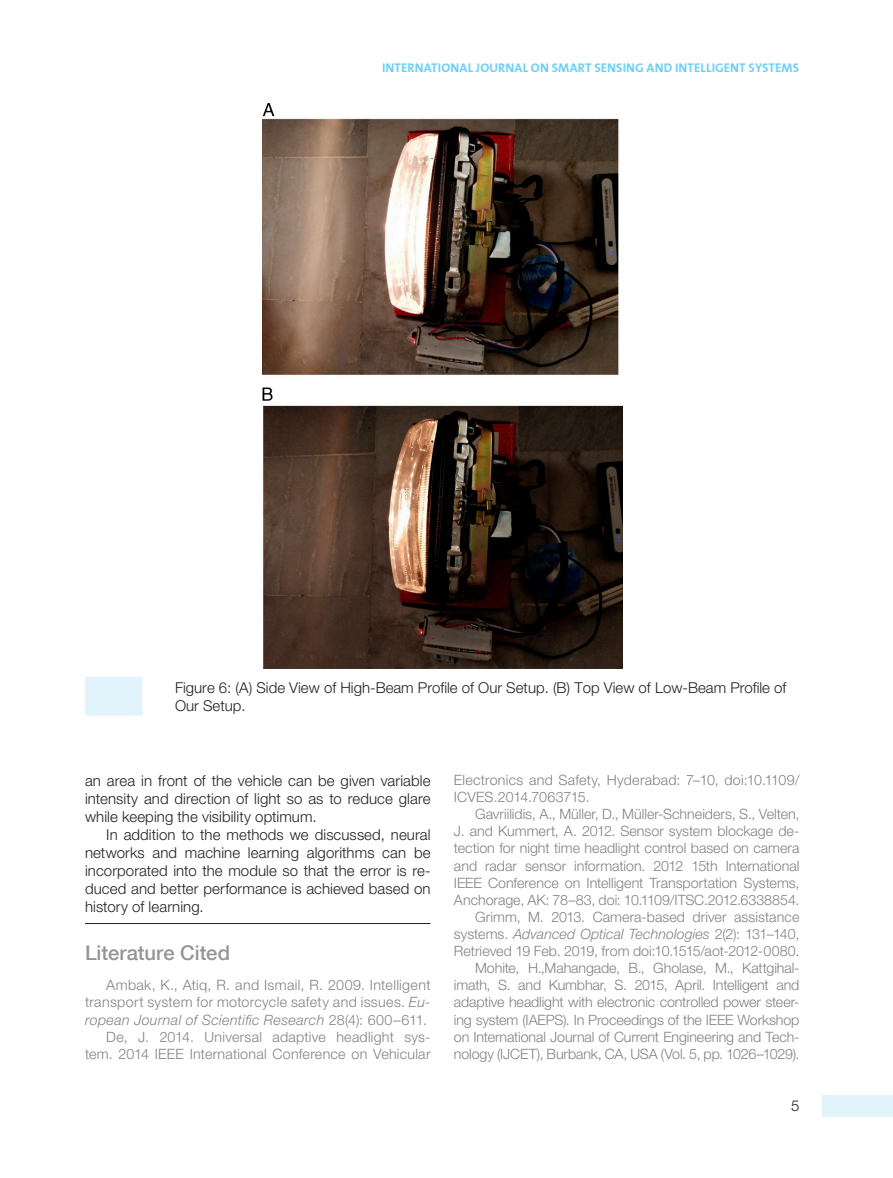
<style>
.page{position:relative;width:893px;height:1178px;background:#fff}
.page>*{position:absolute;margin:0;border:0;box-sizing:border-box;transform-origin:0 0}
.pRefTitle{font:500 20.25px "Helvetica Neue LT Com";color:#939598}
.pPara{font:300 15px/18px "Helvetica Neue LT Pro";letter-spacing:.005em;color:#231f20;text-align:justify}
.pfigure_caption2{font:300 15px/18px "Helvetica Neue LT Pro";color:#231f20}
.pReference{font:300 14.25px/17.1px "Helvetica Neue LT Pro";letter-spacing:.005em;color:#808285;text-align:justify}
.t1{font:700 12.75px "The Mix Plain";letter-spacing:.005em;color:#6bcff6}
.s1{font-family:"Helvetica Neue LT Std";font-style:italic}
</style>
<div class="page">
<div style="left:823px;top:1095px;width:70px;height:21px;background:#e1f4fc"></div>
<hr style="left:85px;top:923px;width:346px;height:1px;background:#231f20">
<img style="left:262px;top:104px;width:360px;height:564px">
<div style="left:85px;top:677px;width:57px;height:38px;background:#e1f4fc"></div>
<p class="t1" style="left:382px;top:57px;width:419px">INTERNATIONAL JOURNAL ON SMART SENSING AND INTELLIGENT SYSTEMS</p>
<p class="pfigure_caption2" style="left:175px;top:678px;width:613px">Figure 6: (A) Side View of High-Beam Profile of Our Setup. (B) Top View of Low-Beam Profile of<br>Our Setup.</p>
<p class="pPara" style="left:85px;top:771px;width:347px">an area in front of the vehicle can be given variable intensity and direction of light so as to reduce glare while keeping the visibility optimum.</p>
<p class="pPara" style="left:85px;top:825px;width:347px;text-indent:21px">In addition to the methods we discussed, neural networks and machine learning algorithms can be incorporated into the module so that the error is re&shy;duced and better performance is achieved based on history of learning.</p>
<p class="pRefTitle" style="left:85px;top:940px;width:146px">Literature Cited</p>
<p class="pReference" style="left:85px;top:976px;width:347px;text-indent:21px">Ambak, K., Atiq, R. and Ismail, R. 2009. Intelligent transport system for motorcycle safety and issues. <span class="s1">Eu&shy;ropean Journal of Scientific Research</span> 28(4): 600–611.</p>
<p class="pReference" style="left:85px;top:1028px;width:347px;text-align:right">De, J. 2014. Universal adaptive headlight sys&shy;tem. 2014 IEEE International Conference on Vehicular</p>
<p class="pReference" style="left:454px;top:771px;width:347px">Electronics and Safety, Hyderabad: 7–10, doi:10.1109/<br>ICVES.2014.7063715.</p>
<p class="pReference" style="left:454px;top:805px;width:347px;text-indent:21px">Gavriilidis, A., Müller, D., Müller-Schneiders, S., Velten, J. and Kummert, A. 2012. Sensor system blockage de&shy;tection for night time headlight control based on camera and radar sensor information. 2012 15th International IEEE Conference on Intelligent Transportation Systems, Anchorage, AK: 78–83, doi: 10.1109/ITSC.2012.6338854.</p>
<p class="pReference" style="left:454px;top:908px;width:347px;text-indent:21px">Grimm, M. 2013. Camera-based driver assistance systems. <span class="s1">Advanced Optical Technologies</span> 2(2): 131–140, Retrieved 19 Feb. 2019, from doi:10.1515/aot-2012-0080.</p>
<p class="pReference" style="left:454px;top:959px;width:347px;text-indent:21px">Mohite, H.,Mahangade, B., Gholase, M., Kattgihal&shy;imath, S. and Kumbhar, S. 2015, April. Intelligent and adaptive headlight with electronic controlled power steer&shy;ing system (IAEPS). In Proceedings of the IEEE Workshop on International Journal of Current Engineering and Tech&shy;nology (IJCET), Burbank, CA, USA (Vol. 5, pp. 1026–1029).</p>
<p class="pPara" style="left:791px;top:1096px;width:10px">5</p>
</div>
